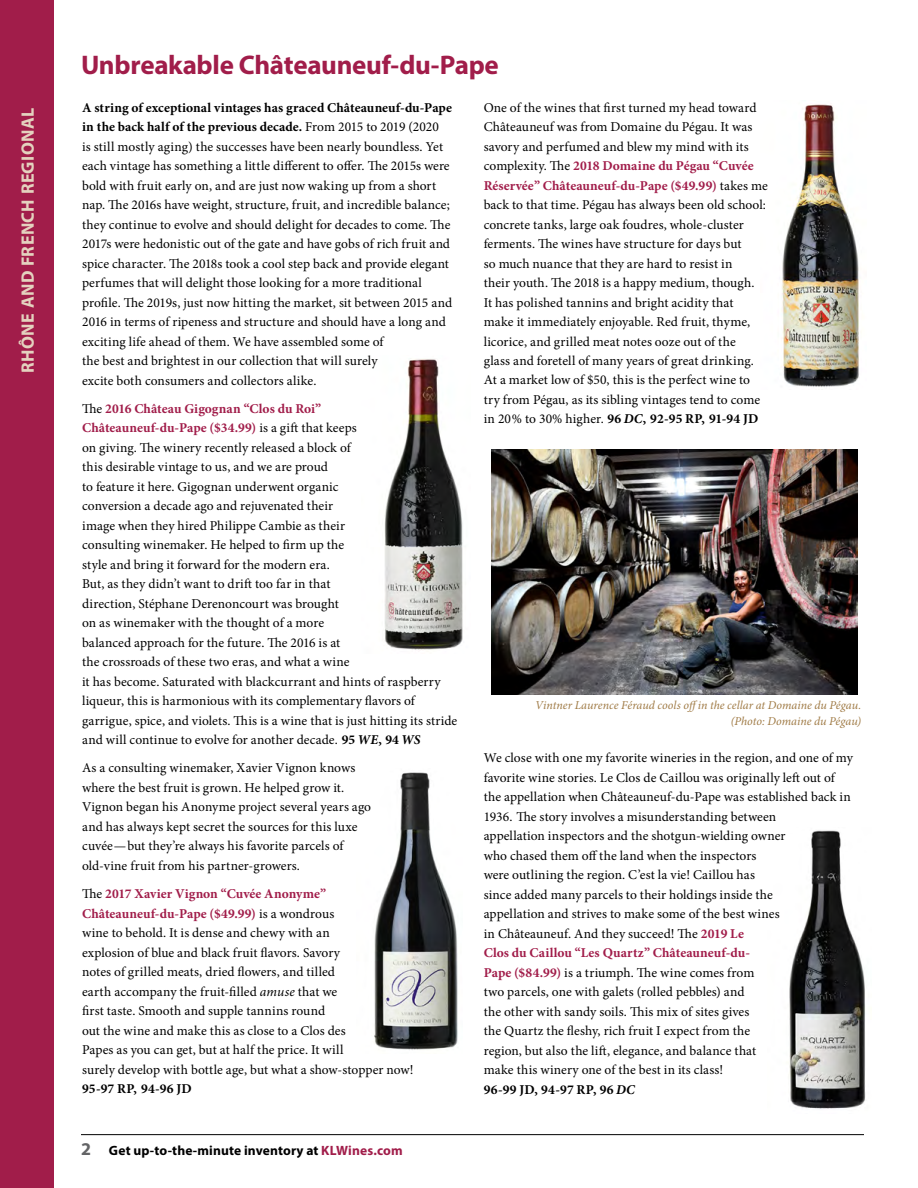
<style>
.page{position:relative;width:918px;height:1188px;background:#fff}
.page>*{position:absolute;margin:0;border:0;box-sizing:border-box;transform-origin:0 0}
.t1{font:700 27px "Myriad Pro";letter-spacing:-.01em;color:#a11d4a}
.t2{font:700 18px "Myriad Pro";letter-spacing:.02em;color:#e4d2bf}
.t3{font:13.5px/19.5px "Minion Pro";letter-spacing:.005em;color:#000}
.t4{font:700 13.5px "Myriad Pro";letter-spacing:.01em;color:#000}
.t5{font:700 13.5px "Minion Pro";letter-spacing:.015em;color:#000}
.t6{font:italic 12px/16.5px "Minion Pro";color:#a07b46;text-align:right}
.s1{font-weight:700}
.s2{font-weight:700;color:#a11d4a}
.s3{font-weight:700;font-style:italic}
.s4{font-style:italic}
.s5{font-size:18px;color:#636466}
.s6{color:#a11d4a}
</style>
<div class="page">
<hr style="left:81px;top:1134px;width:783px;height:1px;background:#000">
<div style="left:0;top:0;width:54px;height:1188px;background:#a11d4a"></div>
<img style="left:384px;top:359px;width:79px;height:291px">
<img style="left:374px;top:772px;width:84px;height:278px">
<img style="left:782px;top:104px;width:77px;height:283px">
<img style="left:789px;top:830px;width:77px;height:279px">
<img style="left:491px;top:450px;width:367px;height:244px">
<h2 class="t2" style="left:16px;top:373px;width:266px;rotate:-90deg">RHÔNE AND FRENCH REGIONAL</h2>
<h1 class="t1" style="left:81px;top:48px;width:419px">Unbreakable Châteauneuf-du-Pape</h1>
<p class="t3" style="left:82px;top:98px;width:372px"><span class="s1">A string of exceptional vintages has graced Châteauneuf-du-Pape in the back half of the previous decade.</span> From 2015 to 2019 (2020<br>is still mostly aging) the successes have been nearly boundless. Yet each vintage has something a little different to offer. The 2015s were bold with fruit early on, and are just now waking up from a short nap. The 2016s have weight, structure, fruit, and incredible balance; they continue to evolve and should delight for decades to come. The 2017s were hedonistic out of the gate and have gobs of rich fruit and spice character. The 2018s took a cool step back and provide elegant perfumes that will delight those looking for a more traditional profile. The 2019s, just now hitting the market, sit between 2015 and 2016 in terms of ripeness and structure and should have a long and exciting life ahead of them. We have assembled some of<br>the best and brightest in our collection that will surely<br>excite both consumers and collectors alike.</p>
<p class="t3" style="left:82px;top:399px;width:377px">The <span class="s2">2016 Château Gigognan “Clos du Roi”<br>Châteauneuf-du-Pape ($34.99)</span> is a gift that keeps<br>on giving. The winery recently released a block of<br>this desirable vintage to us, and we are proud<br>to feature it here. Gigognan underwent organic<br>conversion a decade ago and rejuvenated their<br>image when they hired Philippe Cambie as their<br>consulting winemaker. He helped to firm up the<br>style and bring it forward for the modern era.<br>But, as they didn’t want to drift too far in that<br>direction, Stéphane Derenoncourt was brought<br>on as winemaker with the thought of a more<br>balanced approach for the future. The 2016 is at<br>the crossroads of these two eras, and what a wine<br>it has become. Saturated with blackcurrant and hints of raspberry liqueur, this is harmonious with its complementary flavors of garrigue, spice, and violets. This is a wine that is just hitting its stride and will continue to evolve for another decade. <span class="s1">95</span> <span class="s3">WE</span><span class="s1">, 94</span> <span class="s3">WS</span></p>
<p class="t3" style="left:82px;top:758px;width:291px">As a consulting winemaker, Xavier Vignon knows where the best fruit is grown. He helped grow it.<br>Vignon began his Anonyme project several years ago and has always kept secret the sources for this luxe cuvée—but they’re always his favorite parcels of old-vine fruit from his partner-growers.</p>
<p class="t3" style="left:82px;top:884px;width:333px">The <span class="s2">2017 Xavier Vignon “Cuvée Anonyme” Châteauneuf-du-Pape ($49.99)</span> is a wondrous<br>wine to behold. It is dense and chewy with an<br>explosion of blue and black fruit flavors. Savory<br>notes of grilled meats, dried flowers, and tilled<br>earth accompany the fruit-filled <span class="s4">amuse</span> that we<br>first taste. Smooth and supple tannins round<br>out the wine and make this as close to a Clos des<br>Papes as you can get, but at half the price. It will<br>surely develop with bottle age, but what a show-stopper now!</p>
<p class="t5" style="left:82px;top:1079px;width:111px">95-97 RP, 94-96 JD</p>
<p class="t4" style="left:81px;top:1142px;width:323px"><span class="s5">2</span> Get up-to-the-minute inventory at <span class="s6">KLWines.com</span></p>
<p class="t3" style="left:484px;top:98px;width:286px">One of the wines that first turned my head toward Châteauneuf was from Domaine du Pégau. It was savory and perfumed and blew my mind with its complexity. The <span class="s2">2018 Domaine du Pégau “Cuvée Réservée” Châteauneuf-du-Pape ($49.99)</span> takes me back to that time. Pégau has always been old school: concrete tanks, large oak foudres, whole-cluster ferments. The wines have structure for days but<br>so much nuance that they are hard to resist in<br>their youth. The 2018 is a happy medium, though.<br>It has polished tannins and bright acidity that<br>make it immediately enjoyable. Red fruit, thyme, licorice, and grilled meat notes ooze out of the<br>glass and foretell of many years of great drinking.<br>At a market low of $50, this is the perfect wine to try from Pégau, as its sibling vintages tend to come in 20% to 30% higher. <span class="s1">96</span> <span class="s3">DC</span><span class="s1">, 92-95 RP, 91-94 JD</span></p>
<p class="t6" style="left:535px;top:696px;width:328px">Vintner Laurence Féraud cools offin the cellar at Domaine du Pégau. (Photo: Domaine du Pégau)</p>
<p class="t3" style="left:484px;top:748px;width:371px">We close with one my favorite wineries in the region, and one of my favorite wine stories. Le Clos de Caillou was originally left out of the appellation when Châteauneuf-du-Pape was established back in 1936. The story involves a misunderstanding between<br>appellation inspectors and the shotgun-wielding owner<br>who chased them off the land when the inspectors<br>were outlining the region. C’est la vie! Caillou has<br>since added many parcels to their holdings inside the<br>appellation and strives to make some of the best wines<br>in Châteauneuf. And they succeed! The <span class="s2">2019 Le<br>Clos du Caillou “Les Quartz” Châteauneuf-du-<br>Pape ($84.99)</span> is a triumph. The wine comes from<br>two parcels, one with galets (rolled pebbles) and<br>the other with sandy soils. This mix of sites gives<br>the Quartz the fleshy, rich fruit I expect from the<br>region, but also the lift, elegance, and balance that<br>make this winery one of the best in its class!<br><span class="s1">96-99 JD, 94-97 RP, 96</span> <span class="s3">DC</span></p>
</div>
